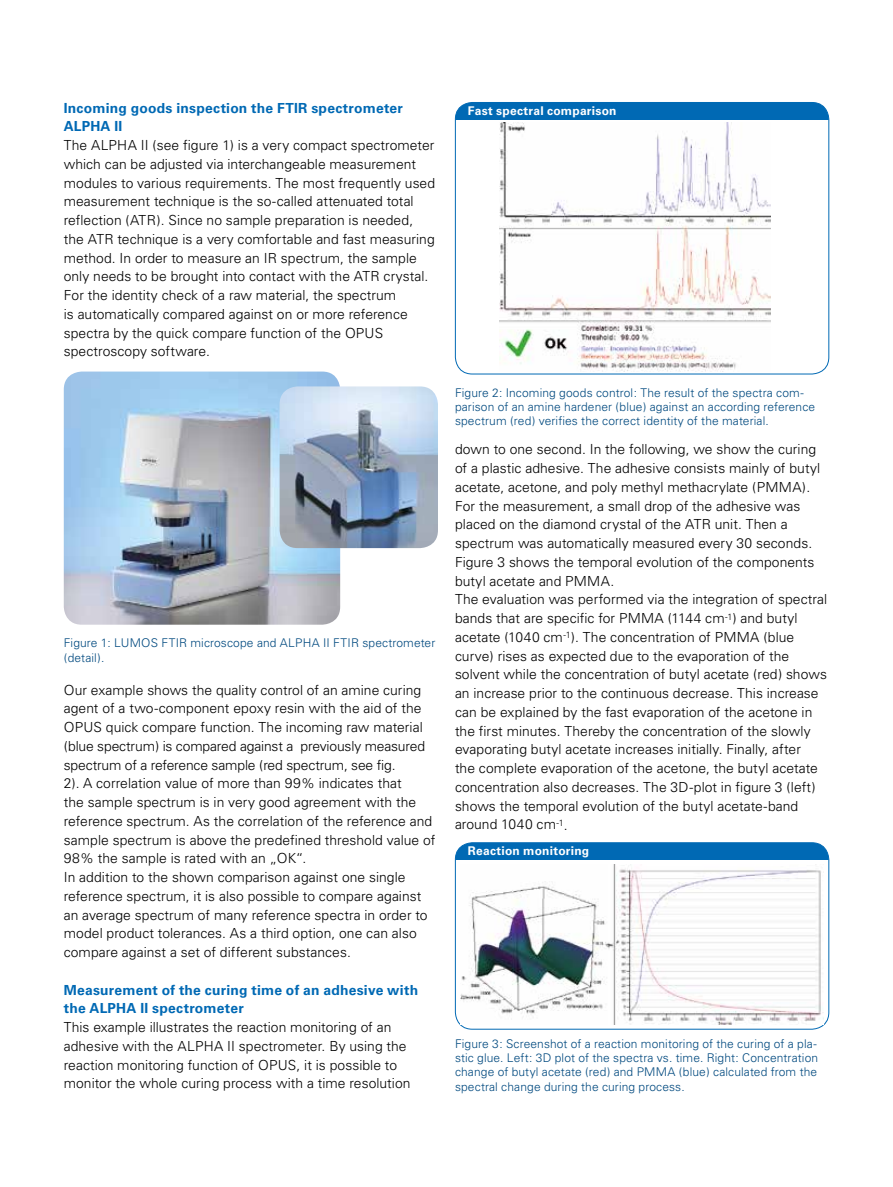
<style>
.page{position:relative;width:893px;height:1187px;background:#fff}
.page>*{position:absolute;margin:0;border:0;box-sizing:border-box;transform-origin:0 0}
.t1{font:300 13.8px/18.8px "Univers";color:#000}
.t2{font:700 13.8px/18.8px "Univers";letter-spacing:.015em;color:#0069b4}
.t3{font:300 12px/14.4px "Univers";letter-spacing:.01em;color:#00497f}
.t4{font:700 12px "Univers";letter-spacing:.02em;color:#fff}
</style>
<div class="page">
<div style="left:455px;top:102px;width:374px;height:17px;background:#0069b4"></div>
<div style="left:455px;top:102px;width:374px;height:272px;border:1px solid #0069b4;border-radius:17px"></div>
<img style="left:64px;top:371px;width:276px;height:253px">
<img style="left:280px;top:386px;width:158px;height:162px">
<img style="left:500px;top:123px;width:271px;height:249px">
<div style="left:455px;top:842px;width:374px;height:17px;background:#0069b4"></div>
<div style="left:455px;top:842px;width:374px;height:187px;border:1px solid #0069b4;border-radius:17px"></div>
<img style="left:461px;top:864px;width:362px;height:160px">
<p class="t2" style="left:64px;top:98px;width:341px">Incoming goods inspection the FTIR spectrometer<br>ALPHA II</p>
<p class="t1" style="left:64px;top:136px;width:373px">The ALPHA II (see figure 1) is a very compact spectrometer which can be adjusted via interchangeable measurement modules to various requirements. The most frequently used measurement technique is the so-called attenuated total reflection (ATR). Since no sample preparation is needed, the ATR technique is a very comfortable and fast measuring method. In order to measure an IR spectrum, the sample only needs to be brought into contact with the ATR crystal.<br>For the identity check of a raw material, the spectrum<br>is automatically compared against on or more reference spectra by the quick compare function of the OPUS spectroscopy software.</p>
<p class="t3" style="left:64px;top:636px;width:373px">Figure 1: LUMOS FTIR microscope and ALPHA II FTIR spectrometer (detail).</p>
<p class="t1" style="left:64px;top:680px;width:373px">Our example shows the quality control of an amine curing agent of a two-component epoxy resin with the aid of the OPUS quick compare function. The incoming raw material (blue spectrum) is compared against a previously measured spectrum of a reference sample (red spectrum, see fig.<br>2). A correlation value of more than 99% indicates that<br>the sample spectrum is in very good agreement with the reference spectrum. As the correlation of the reference and sample spectrum is above the predefined threshold value of 98% the sample is rated with an „OK“.<br>In addition to the shown comparison against one single reference spectrum, it is also possible to compare against an average spectrum of many reference spectra in order to model product tolerances. As a third option, one can also compare against a set of different substances.</p>
<p class="t2" style="left:64px;top:980px;width:356px">Measurement of the curing time of an adhesive with the ALPHA II spectrometer</p>
<p class="t1" style="left:64px;top:1017px;width:348px">This example illustrates the reaction monitoring of an adhesive with the ALPHA II spectrometer. By using the reaction monitoring function of OPUS, it is possible to monitor the whole curing process with a time resolution</p>
<p class="t4" style="left:468px;top:104px;width:150px">Fast spectral comparison</p>
<p class="t3" style="left:455px;top:385px;width:362px">Figure 2: Incoming goods control: The result of the spectra com&shy;parison of an amine hardener (blue) against an according reference spectrum (red) verifies the correct identity of the material.</p>
<p class="t1" style="left:455px;top:440px;width:374px">down to one second. In the following, we show the curing of a plastic adhesive. The adhesive consists mainly of butyl acetate, acetone, and poly methyl methacrylate (PMMA).<br>For the measurement, a small drop of the adhesive was placed on the diamond crystal of the ATR unit. Then a spectrum was automatically measured every 30 seconds.<br>Figure 3 shows the temporal evolution of the components butyl acetate and PMMA.<br>The evaluation was performed via the integration of spectral bands that are specific for PMMA (1144 cm<sup>-1</sup>) and butyl acetate (1040 cm<sup>-1</sup>). The concentration of PMMA (blue curve) rises as expected due to the evaporation of the solvent while the concentration of butyl acetate (red) shows an increase prior to the continuous decrease. This increase can be explained by the fast evaporation of the acetone in the first minutes. Thereby the concentration of the slowly evaporating butyl acetate increases initially. Finally, after<br>the complete evaporation of the acetone, the butyl acetate concentration also decreases. The 3D-plot in figure 3 (left) shows the temporal evolution of the butyl acetate-band around 1040 cm<sup>-1</sup>.</p>
<p class="t4" style="left:468px;top:843px;width:123px">Reaction monitoring</p>
<p class="t3" style="left:455px;top:1036px;width:365px;text-align:justify">Figure 3: Screenshot of a reaction monitoring of the curing of a pla&shy;stic glue. Left: 3D plot of the spectra vs. time. Right: Concentration change of butyl acetate (red) and PMMA (blue) calculated from the spectral change during the curing process.</p>
</div>
